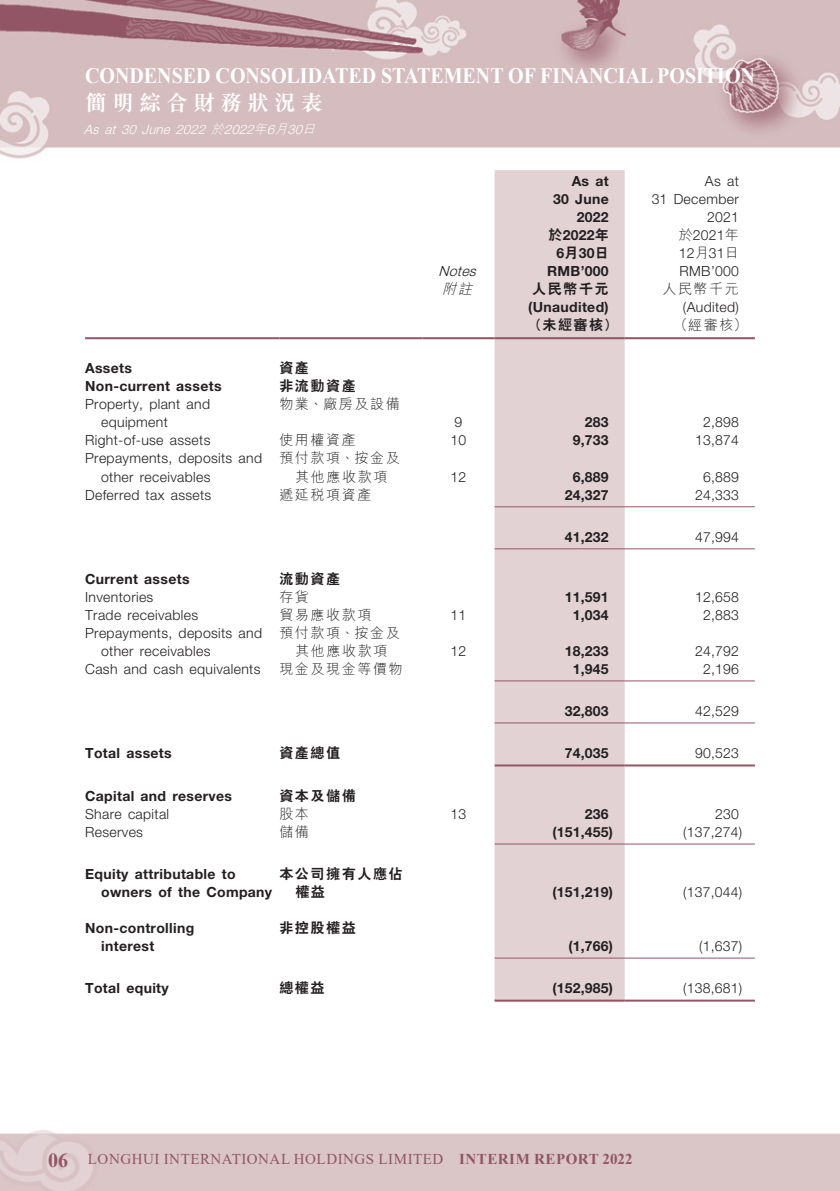
<style>
.page{position:relative;width:840px;height:1191px;background:#fff}
.page>*{position:absolute;margin:0;border:0;box-sizing:border-box;transform-origin:0 0}
.t1{font:700 22px "Times New Roman";color:#fff;scale:.91 1}
.t2{font:700 22px "M Sung HK";letter-spacing:.225em;color:#fff}
.t3{font:15px "Times New Roman";letter-spacing:.035em;color:#925566}
._15_Table_Stub{font:300 14px/18px "Helvetica Neue LT Std";letter-spacing:.025em;color:#231f20}
._31_table_tab_6pt{font:300 14px/18px "Helvetica Neue LT Std";letter-spacing:.015em;color:#231f20;text-align:right}
._31_table_tab_6pt-2{font:700 14px/18px "Helvetica Neue LT Std";letter-spacing:.015em;color:#231f20;text-align:right}
._15_Table_Stub-2{font:700 14px/18px "Helvetica Neue LT Std";letter-spacing:.025em;color:#231f20}
._15_Table_Stub-3{font:300 14px/18px "M Hei HK";letter-spacing:.115em;color:#231f20;text-align:center}
._15_Table_Stub-4{font:800 14px/18px "C Hei 2 HK";letter-spacing:.115em;color:#231f20}
._31_table_tab_6pt-3{font:800 14px "C Hei 2 HK";letter-spacing:.115em;color:#231f20}
._31_table_tab_6pt-4{font:300 14px "M Hei HK";letter-spacing:.115em;color:#231f20}
._31_table_tab_6pt-5{font:italic 300 14px "Helvetica Neue LT Std";color:#231f20}
._31_table_tab_6pt-6{font:italic 300 14px "M Hei HK";color:#231f20}
.t4{font:italic 300 13px "Helvetica Neue LT Std";color:#fff}
.s1{font-family:"M Hei HK"}
.s2{font-family:"C Hei 2 HK";font-weight:800}
.s3{font-weight:700;font-size:20px}
.s4{font-weight:700}
</style>
<div class="page">
<img style="left:0;top:0;width:838px;height:1191px">
<svg style="left:494px;top:170px;width:130px;height:829px;background:#e5d6d8"></svg>
<hr style="left:85px;top:337px;width:194px;height:2px;background:#925566">
<hr style="left:279px;top:337px;width:143px;height:2px;background:#925566">
<hr style="left:422px;top:337px;width:72px;height:2px;background:#925566">
<hr style="left:494px;top:337px;width:130px;height:2px;background:#925566">
<hr style="left:624px;top:337px;width:130px;height:2px;background:#925566">
<hr style="left:494px;top:506px;width:130px;height:1px;background:#925566">
<hr style="left:624px;top:506px;width:130px;height:1px;background:#925566">
<hr style="left:494px;top:548px;width:130px;height:1px;background:#925566">
<hr style="left:624px;top:548px;width:130px;height:1px;background:#925566">
<hr style="left:494px;top:680px;width:130px;height:1px;background:#925566">
<hr style="left:624px;top:680px;width:130px;height:1px;background:#925566">
<hr style="left:494px;top:722px;width:130px;height:1px;background:#925566">
<hr style="left:624px;top:722px;width:130px;height:1px;background:#925566">
<hr style="left:494px;top:764px;width:130px;height:2px;background:#925566">
<hr style="left:624px;top:764px;width:130px;height:2px;background:#925566">
<hr style="left:494px;top:843px;width:130px;height:1px;background:#925566">
<hr style="left:624px;top:843px;width:130px;height:1px;background:#925566">
<hr style="left:494px;top:957px;width:130px;height:1px;background:#925566">
<hr style="left:624px;top:957px;width:130px;height:1px;background:#925566">
<hr style="left:494px;top:999px;width:130px;height:2px;background:#925566">
<hr style="left:624px;top:999px;width:130px;height:2px;background:#925566">
<h1 class="t1" style="left:85px;top:60px;width:737px">CONDENSED CONSOLIDATED STATEMENT OF FINANCIAL POSITION</h1>
<h1 class="t2" style="left:85px;top:87px;width:239px">簡明綜合財務狀況表</h1>
<p class="t4" style="left:84px;top:122px;width:237px">As at 30 June 2022 <span class="s1">於</span>2022<span class="s1">年</span>6<span class="s1">月</span>30<span class="s1">日</span></p>
<p class="_31_table_tab_6pt-2" style="left:553px;top:172px;width:57px">As at<br>30 June<br>2022</p>
<p class="_31_table_tab_6pt" style="left:651px;top:172px;width:89px">As at<br>31 December<br>2021</p>
<p class="_31_table_tab_6pt-2" style="left:548px;top:226px;width:62px;text-align:center"><span class="s2">於</span>2022<span class="s2">年<br></span>6<span class="s2">月</span>30<span class="s2">日</span></p>
<p class="_31_table_tab_6pt" style="left:678px;top:226px;width:62px;text-align:left"><span class="s1">於</span>2021<span class="s1">年<br></span>12<span class="s1">月</span>31<span class="s1">日</span></p>
<p class="_15_Table_Stub-2" style="left:85px;top:359px;width:48px">Assets</p>
<p class="_15_Table_Stub-4" style="left:279px;top:359px;width:31px">資產</p>
<p class="_15_Table_Stub-2" style="left:85px;top:377px;width:138px">Non-current assets</p>
<p class="_15_Table_Stub-4" style="left:279px;top:377px;width:78px">非流動資產</p>
<p class="_15_Table_Stub" style="left:101px;top:395px;width:110px;text-indent:-16px">Property, plant and equipment</p>
<p class="_15_Table_Stub-3" style="left:279px;top:395px;width:122px">物業、廠房及設備</p>
<p class="_31_table_tab_6pt-5" style="left:438px;top:263px;width:43px">Notes</p>
<p class="_31_table_tab_6pt-2" style="left:547px;top:262px;width:63px">RMB’000</p>
<p class="_31_table_tab_6pt" style="left:679px;top:262px;width:61px">RMB’000</p>
<p class="_31_table_tab_6pt-6" style="left:442px;top:279px;width:36px">附註</p>
<p class="_31_table_tab_6pt-3" style="left:532px;top:280px;width:78px">人民幣千元</p>
<p class="_31_table_tab_6pt-4" style="left:662px;top:279px;width:78px">人民幣千元</p>
<p class="_31_table_tab_6pt-2" style="left:528px;top:298px;width:82px">(Unaudited)</p>
<p class="_31_table_tab_6pt" style="left:682px;top:298px;width:57px">(Audited)</p>
<p class="_31_table_tab_6pt-3" style="left:528px;top:316px;width:91px">（未經審核）</p>
<p class="_31_table_tab_6pt-4" style="left:673px;top:315px;width:75px">（經審核）</p>
<p class="_31_table_tab_6pt" style="left:454px;top:413px;width:9px">9</p>
<p class="_31_table_tab_6pt-2" style="left:584px;top:413px;width:25px">283</p>
<p class="_31_table_tab_6pt" style="left:702px;top:413px;width:37px">2,898</p>
<p class="_15_Table_Stub" style="left:85px;top:431px;width:127px">Right-of-use assets</p>
<p class="_15_Table_Stub-3" style="left:279px;top:431px;width:78px">使用權資產</p>
<p class="_31_table_tab_6pt" style="left:450px;top:431px;width:17px">10</p>
<p class="_31_table_tab_6pt-2" style="left:572px;top:431px;width:37px">9,733</p>
<p class="_31_table_tab_6pt" style="left:694px;top:431px;width:45px">13,874</p>
<p class="_15_Table_Stub" style="left:101px;top:449px;width:162px;text-indent:-16px">Prepayments, deposits and other receivables</p>
<p class="_15_Table_Stub-3" style="left:279px;top:449px;width:122px">預付款項、按金及其他應收款項</p>
<p class="_31_table_tab_6pt" style="left:450px;top:467px;width:17px">12</p>
<p class="_31_table_tab_6pt-2" style="left:572px;top:467px;width:37px">6,889</p>
<p class="_31_table_tab_6pt" style="left:702px;top:467px;width:37px">6,889</p>
<p class="_15_Table_Stub" style="left:85px;top:485px;width:128px">Deferred tax assets</p>
<p class="_15_Table_Stub-3" style="left:279px;top:485px;width:93px">遞延稅項資產</p>
<p class="_31_table_tab_6pt-2" style="left:564px;top:485px;width:45px">24,327</p>
<p class="_31_table_tab_6pt" style="left:694px;top:485px;width:45px">24,333</p>
<p class="_31_table_tab_6pt-2" style="left:564px;top:527px;width:45px">41,232</p>
<p class="_31_table_tab_6pt" style="left:694px;top:527px;width:45px">47,994</p>
<p class="_15_Table_Stub-2" style="left:85px;top:569px;width:106px">Current assets</p>
<p class="_15_Table_Stub-4" style="left:279px;top:569px;width:62px">流動資產</p>
<p class="_15_Table_Stub" style="left:85px;top:587px;width:70px">Inventories</p>
<p class="_15_Table_Stub-3" style="left:279px;top:587px;width:31px">存貨</p>
<p class="_31_table_tab_6pt-2" style="left:564px;top:587px;width:45px">11,591</p>
<p class="_31_table_tab_6pt" style="left:694px;top:587px;width:45px">12,658</p>
<p class="_15_Table_Stub" style="left:85px;top:605px;width:114px">Trade receivables</p>
<p class="_15_Table_Stub-3" style="left:279px;top:605px;width:93px">貿易應收款項</p>
<p class="_31_table_tab_6pt" style="left:450px;top:605px;width:17px">11</p>
<p class="_31_table_tab_6pt-2" style="left:572px;top:605px;width:37px">1,034</p>
<p class="_31_table_tab_6pt" style="left:702px;top:605px;width:37px">2,883</p>
<p class="_15_Table_Stub" style="left:101px;top:623px;width:162px;text-indent:-16px">Prepayments, deposits and other receivables</p>
<p class="_15_Table_Stub-3" style="left:279px;top:623px;width:122px">預付款項、按金及其他應收款項</p>
<p class="_31_table_tab_6pt" style="left:450px;top:641px;width:17px">12</p>
<p class="_31_table_tab_6pt-2" style="left:564px;top:641px;width:45px">18,233</p>
<p class="_31_table_tab_6pt" style="left:694px;top:641px;width:45px">24,792</p>
<p class="_15_Table_Stub" style="left:85px;top:659px;width:177px">Cash and cash equivalents</p>
<p class="_15_Table_Stub-3" style="left:279px;top:659px;width:125px">現金及現金等價物</p>
<p class="_31_table_tab_6pt-2" style="left:572px;top:659px;width:37px">1,945</p>
<p class="_31_table_tab_6pt" style="left:702px;top:659px;width:37px">2,196</p>
<p class="_31_table_tab_6pt-2" style="left:564px;top:701px;width:45px">32,803</p>
<p class="_31_table_tab_6pt" style="left:694px;top:701px;width:45px">42,529</p>
<p class="_15_Table_Stub-2" style="left:85px;top:743px;width:88px">Total assets</p>
<p class="_15_Table_Stub-4" style="left:279px;top:743px;width:62px">資產總值</p>
<p class="_31_table_tab_6pt-2" style="left:564px;top:743px;width:45px">74,035</p>
<p class="_31_table_tab_6pt" style="left:694px;top:743px;width:45px">90,523</p>
<p class="_15_Table_Stub-2" style="left:85px;top:786px;width:148px">Capital and reserves</p>
<p class="_15_Table_Stub-4" style="left:279px;top:786px;width:78px">資本及儲備</p>
<p class="_15_Table_Stub" style="left:85px;top:804px;width:86px">Share capital</p>
<p class="_15_Table_Stub-3" style="left:279px;top:804px;width:31px">股本</p>
<p class="_31_table_tab_6pt" style="left:450px;top:804px;width:17px">13</p>
<p class="_31_table_tab_6pt-2" style="left:584px;top:804px;width:25px">236</p>
<p class="_31_table_tab_6pt" style="left:714px;top:804px;width:25px">230</p>
<p class="_15_Table_Stub" style="left:85px;top:822px;width:59px">Reserves</p>
<p class="_15_Table_Stub-3" style="left:279px;top:822px;width:31px">儲備</p>
<p class="_31_table_tab_6pt-2" style="left:552px;top:822px;width:62px">(151,455)</p>
<p class="_31_table_tab_6pt" style="left:683px;top:822px;width:60px">(137,274)</p>
<p class="_15_Table_Stub-2" style="left:101px;top:864px;width:172px;text-indent:-16px">Equity attributable to owners of the Company</p>
<p class="_15_Table_Stub-4" style="left:295px;top:864px;width:109px;text-indent:-16px">本公司擁有人應佔權益</p>
<p class="_31_table_tab_6pt-2" style="left:552px;top:882px;width:62px">(151,219)</p>
<p class="_31_table_tab_6pt" style="left:683px;top:882px;width:60px">(137,044)</p>
<p class="_15_Table_Stub-2" style="left:101px;top:918px;width:95px;text-indent:-16px">Non-controlling interest</p>
<p class="_15_Table_Stub-4" style="left:279px;top:918px;width:78px">非控股權益</p>
<p class="_31_table_tab_6pt-2" style="left:568px;top:936px;width:46px">(1,766)</p>
<p class="_31_table_tab_6pt" style="left:698px;top:936px;width:44px">(1,637)</p>
<p class="_15_Table_Stub-2" style="left:85px;top:978px;width:85px">Total equity</p>
<p class="_15_Table_Stub-4" style="left:279px;top:978px;width:47px">總權益</p>
<p class="_31_table_tab_6pt-2" style="left:552px;top:978px;width:62px">(152,985)</p>
<p class="_31_table_tab_6pt" style="left:683px;top:978px;width:60px">(138,681)</p>
<p class="t3" style="left:48px;top:1148px;width:585px"><span class="s3">06</span> LONGHUI INTERNATIONAL HOLDINGS LIMITED <span class="s4">INTERIM REPORT 2022</span></p>
</div>
